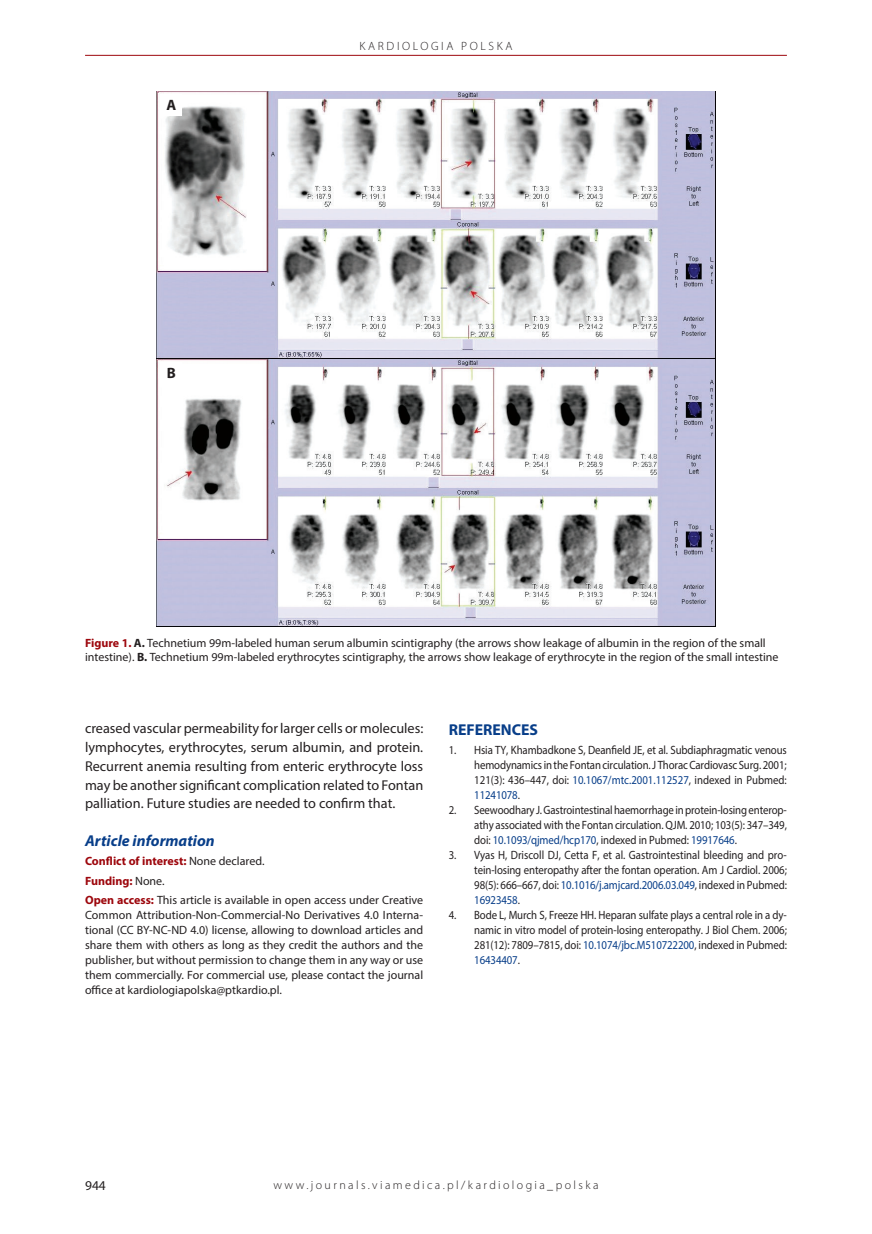
<style>
.page{position:relative;width:872px;height:1234px;background:#fff}
.page>*{position:absolute;margin:0;border:0;box-sizing:border-box;transform-origin:0 0}
.t1{font:italic 700 15.75px "Myriad Pro";color:#083e89}
.t2{font:700 15.75px "Myriad Pro";color:#083e89}
.t3{font:700 15px "Myriad Pro";color:#231f20}
.t4{font:14.25px/18.8px "Myriad Pro";color:#231f20;text-align:justify}
.t5{font:13.5px "Myriad Pro";color:#231f20}
.t6{font:12px/15px "Myriad Pro";color:#231f20;text-align:justify;scale:.9 1}
.t7{font:12px/15px "Myriad Pro";color:#231f20}
.t8{font:300 12px "Myriad Pro";letter-spacing:.2em;color:#231f20}
.t9{font:300 12px "Myriad Pro";letter-spacing:.22em;color:#231f20}
.s1{font-weight:700;color:#9d070d}
.s2{font-weight:700}
.s3{color:#083e89}
</style>
<div class="page">
<hr style="left:85px;top:55px;width:702px;height:1px;background:#9d070d">
<img style="left:156px;top:91px;width:559px;height:535px">
<div style="left:161px;top:95px;width:21px;height:21px;background:#fff"></div>
<div style="left:161px;top:362px;width:21px;height:21px;background:#fff"></div>
<p class="t3" style="left:166px;top:95px;width:11px">A</p>
<p class="t3" style="left:167px;top:363px;width:11px">B</p>
<p class="t9" style="left:359px;top:40px;width:154px">KARDIOLOGIA POLSKA</p>
<p class="t7" style="left:85px;top:635px;width:695px;line-height:14.4px"><span class="s1">Figure 1.</span> <span class="s2">A.</span> Technetium 99m-labeled human serum albumin scintigraphy (the arrows show leakage of albumin in the region of the small intestine). <span class="s2">B.</span> Technetium 99m-labeled erythrocytes scintigraphy, the arrows show leakage of erythrocyte in the region of the small intestine</p>
<p class="t4" style="left:85px;top:718px;width:340px">creased vascular permeability for larger cells or molecules: lymphocytes, erythrocytes, serum albumin, and protein.<br>Recurrent anemia resulting from enteric erythrocyte loss may be another significant complication related to Fontan palliation. Future studies are needed to confirm that.</p>
<h1 class="t1" style="left:85px;top:830px;width:131px">Article information</h1>
<p class="t7" style="left:85px;top:851px;width:340px;line-height:19.2px"><span class="s1">Conflict of interest:</span> None declared.<br><span class="s1">Funding:</span> None.<br><span class="s1">Open access:</span> This article is available in open access under Creative</p>
<p class="t7" style="left:85px;top:906px;width:340px;text-align:justify">Common Attribution-Non-Commercial-No Derivatives 4.0 Interna&shy;tional (CC BY-NC-ND 4.0) license, allowing to download articles and share them with others as long as they credit the authors and the publisher, but without permission to change them in any way or use them commercially. For commercial use, please contact the journal office at kardiologiapolska@ptkardio.pl.</p>
<h1 class="t2" style="left:449px;top:718px;width:91px">REFERENCES</h1>
<p class="t6" style="left:474px;top:742px;width:349px;text-indent:-26px">1. Hsia TY, Khambadkone S, Deanfield JE, et al. Subdiaphragmatic venous hemodynamics in the Fontan circulation. J Thorac Cardiovasc Surg. 2001; 121(3): 436–447, doi: <span class="s3">10.1067/mtc.2001.112527</span>, indexed in Pubmed:<br><span class="s3">11241078</span>.</p>
<p class="t6" style="left:474px;top:802px;width:349px;text-indent:-26px">2. Seewoodhary J. Gastrointestinal haemorrhage in protein-losing enterop&shy;athy associated with the Fontan circulation. QJM. 2010; 103(5): 347–349, doi: <span class="s3">10.1093/qjmed/hcp170</span>, indexed in Pubmed: <span class="s3">19917646</span>.</p>
<p class="t6" style="left:474px;top:847px;width:349px;text-indent:-26px">3. Vyas H, Driscoll DJ, Cetta F, et al. Gastrointestinal bleeding and pro&shy;tein-losing enteropathy after the fontan operation. Am J Cardiol. 2006; 98(5): 666–667, doi: <span class="s3">10.1016/j.amjcard.2006.03.049</span>, indexed in Pubmed:<br><span class="s3">16923458</span>.</p>
<p class="t6" style="left:474px;top:907px;width:349px;text-indent:-26px">4. Bode L, Murch S, Freeze HH. Heparan sulfate plays a central role in a dy&shy;namic in vitro model of protein-losing enteropathy. J Biol Chem. 2006; 281(12): 7809–7815, doi: <span class="s3">10.1074/jbc.M510722200</span>, indexed in Pubmed:<br><span class="s3">16434407</span>.</p>
<p class="t5" style="left:85px;top:1176px;width:22px">944</p>
<p class="t8" style="left:273px;top:1177px;width:327px">www.journals.viamedica.pl/kardiologia_polska</p>
</div>
